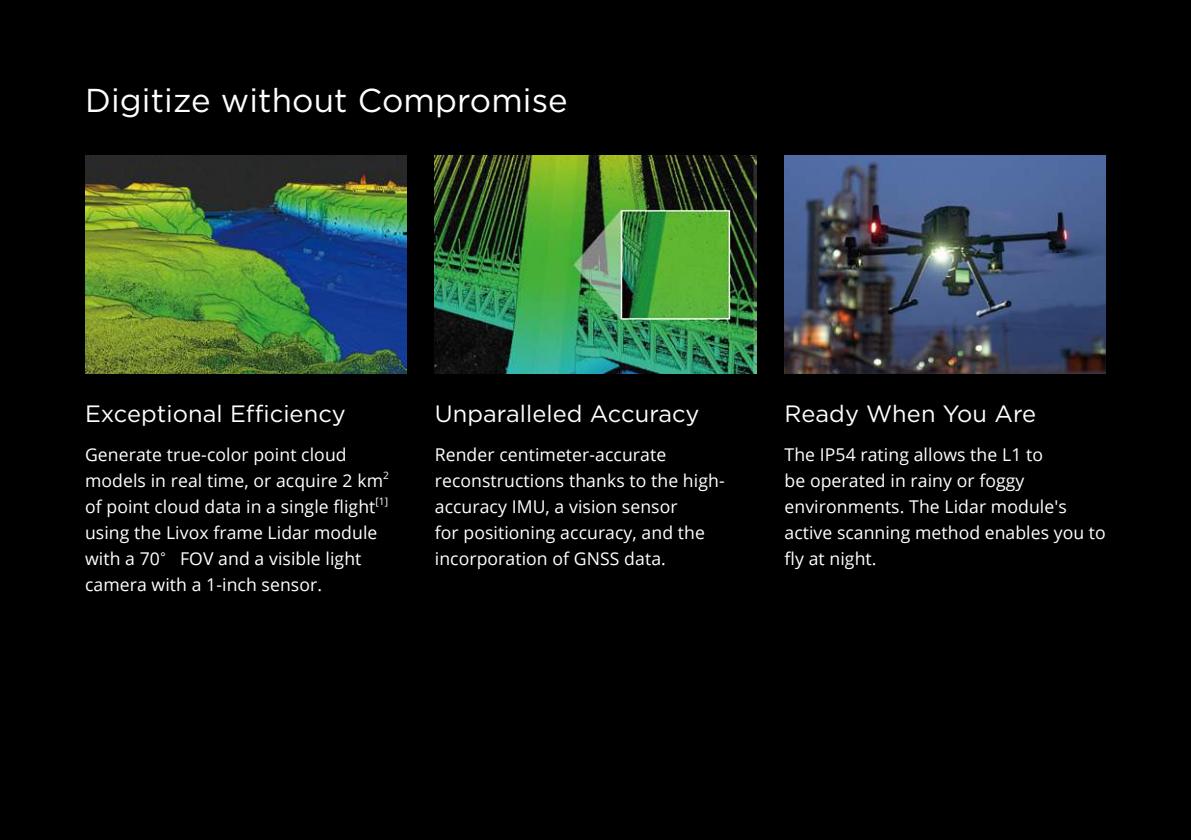
<style>
.page{position:relative;width:1191px;height:840px;background:#fff}
.page>*{position:absolute;margin:0;border:0;box-sizing:border-box;transform-origin:0 0}
.t1{font:33px "Gotham";letter-spacing:.005em;color:#fff}
.t2{font:23.6px "Gotham";letter-spacing:.005em;color:#fff}
.t3{font:17.6px/26px "Open Sans";letter-spacing:.005em;color:#fff}
.s1{font-family:"FZLTHJW GB1 0";font-size:16px}
</style>
<div class="page">
<div style="left:0;top:0;width:1191px;height:839px;background:#000"></div>
<img style="left:85px;top:156px;width:321px;height:217px">
<img style="left:784px;top:155px;width:322px;height:218px">
<img style="left:435px;top:156px;width:321px;height:217px">
<h1 class="t1" style="left:85px;top:86px;width:484px">Digitize without Compromise</h1>
<h2 class="t2" style="left:85px;top:403px;width:262px">Exceptional Efficiency</h2>
<p class="t3" style="left:85px;top:443px;width:305px">Generate true-color point cloud models in real time, or acquire 2 km<sup>2 </sup>of point cloud data in a single flight<sup>[1] </sup>using the Livox frame Lidar module with a 70<span class="s1">°</span> FOV and a visible light camera with a 1-inch sensor.</p>
<h2 class="t2" style="left:435px;top:403px;width:266px">Unparalleled Accuracy</h2>
<p class="t3" style="left:435px;top:443px;width:291px">Render centimeter-accurate reconstructions thanks to the high&shy;accuracy IMU, a vision sensor<br>for positioning accuracy, and the incorporation of GNSS data.</p>
<h2 class="t2" style="left:784px;top:403px;width:253px">Ready When You Are</h2>
<p class="t3" style="left:784px;top:443px;width:323px">The IP54 rating allows the L1 to<br>be operated in rainy or foggy environments. The Lidar module's active scanning method enables you to fly at night.</p>
</div>
